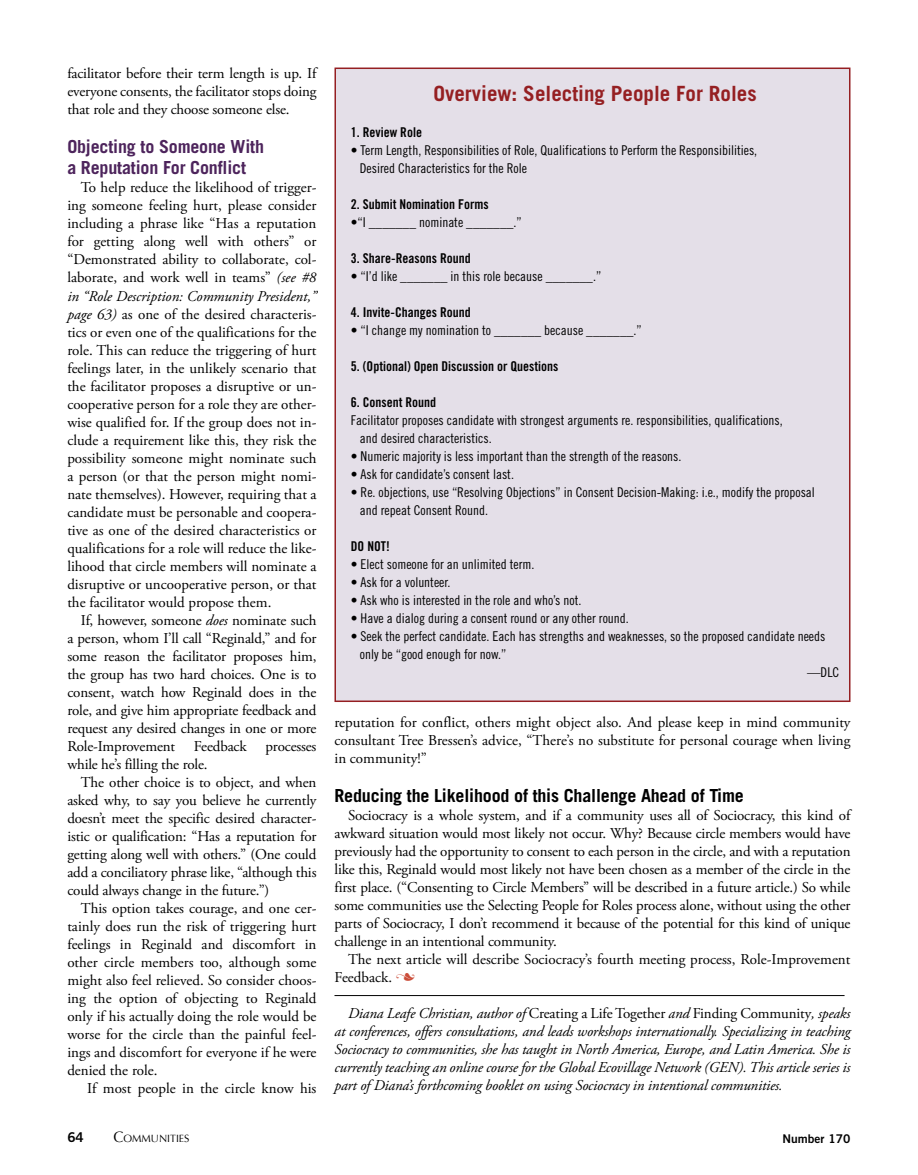
<style>
.page{position:relative;width:918px;height:1175px;background:#fff}
.page>*{position:absolute;margin:0;border:0;box-sizing:border-box;transform-origin:0 0}
.t1{font:700 21px "Trade Gothic";color:#951f22}
.t2{font:700 18px "Trade Gothic";letter-spacing:-.01em;color:#000}
.t3{font:700 18px/21px "Trade Gothic";letter-spacing:-.01em;color:#4d245c}
.t4{font:15px/18px "Adobe Garamond Pro";letter-spacing:-.01em;color:#000;text-align:justify}
.t5{font:italic 15px/18px "Adobe Garamond Pro";letter-spacing:-.01em;color:#000;text-align:justify}
.t6{font:13.5px/18px "Trade Gothic Cond Eighteen";color:#000}
.t7{font:13.5px "Trade Gothic Bold Cond Twenty";color:#000}
.t8{font:13.5px "Trade Gothic Bold Two";color:#000}
.t9{font:12px "Trade Gothic Bold Two";color:#000}
.t10{font:10.5px "Optima";color:#000}
.s1{font-style:italic}
.s2{font-family:"Type Embellishments One Let Plain";color:#cb4d39}
.s3{font-style:normal}
.s4{font-size:15px}
</style>
<div class="page">
<div style="left:334px;top:68px;width:516px;height:634px;background:#e4dfe8;border:2px solid #951f22"></div>
<hr style="left:335px;top:995px;width:510px;height:1px;background:#000">
<p class="t4" style="left:67px;top:65px;width:251px">facilitator before their term length is up. If everyone consents, the facilitator stops doing that role and they choose someone else.</p>
<p class="t3" style="left:67px;top:136px;width:198px">Objecting to Someone With a Reputation For Conflict</p>
<p class="t4" style="left:67px;top:179px;width:251px;text-indent:14px">To help reduce the likelihood of trigger&shy;ing someone feeling hurt, please consider including a phrase like “Has a reputation for getting along well with others” or “Demonstrated ability to collaborate, col&shy;laborate, and work well in teams” <span class="s1">(see #8 in “Role Description: Community President,” page 63)</span> as one of the desired characteris&shy;tics or even one of the qualifications for the role. This can reduce the triggering of hurt feelings later, in the unlikely scenario that the facilitator proposes a disruptive or un&shy;cooperative person for a role they are other&shy;wise qualified for. If the group does not in&shy;clude a requirement like this, they risk the possibility someone might nominate such a person (or that the person might nomi&shy;nate themselves). However, requiring that a candidate must be personable and coopera&shy;tive as one of the desired characteristics or qualifications for a role will reduce the like&shy;lihood that circle members will nominate a disruptive or uncooperative person, or that the facilitator would propose them.</p>
<p class="t4" style="left:67px;top:611px;width:251px;text-indent:14px">If, however, someone <span class="s1">does</span> nominate such a person, whom I’ll call “Reginald,” and for some reason the facilitator proposes him, the group has two hard choices. One is to consent, watch how Reginald does in the role, and give him appropriate feedback and request any desired changes in one or more Role-Improvement</p>
<p class="t4" style="left:194px;top:737px;width:54px">Feedback</p>
<p class="t4" style="left:266px;top:737px;width:52px">processes</p>
<p class="t4" style="left:67px;top:755px;width:142px">while he’s filling the role.</p>
<p class="t4" style="left:81px;top:773px;width:237px">The other choice is to object, and when</p>
<p class="t4" style="left:67px;top:791px;width:251px">asked why, to say you believe he currently</p>
<p class="t4" style="left:67px;top:809px;width:251px">doesn’t meet the specific desired character-</p>
<p class="t4" style="left:67px;top:827px;width:251px">istic or qualification: “Has a reputation for</p>
<p class="t4" style="left:67px;top:845px;width:251px">getting along well with others.” (One could</p>
<p class="t4" style="left:67px;top:863px;width:251px">add a conciliatory phrase like, “although this</p>
<p class="t4" style="left:67px;top:881px;width:204px">could always change in the future.”)</p>
<p class="t4" style="left:81px;top:899px;width:237px">This option takes courage, and one cer-</p>
<p class="t4" style="left:67px;top:917px;width:251px">tainly does run the risk of triggering hurt</p>
<p class="t4" style="left:67px;top:935px;width:251px">feelings in Reginald and discomfort in</p>
<p class="t4" style="left:67px;top:953px;width:251px">other circle members too, although some</p>
<p class="t4" style="left:67px;top:971px;width:251px">might also feel relieved. So consider choos-</p>
<p class="t4" style="left:67px;top:989px;width:251px">ing the option of objecting to Reginald</p>
<p class="t4" style="left:67px;top:1007px;width:251px">only if his actually doing the role would be</p>
<p class="t4" style="left:67px;top:1025px;width:251px">worse for the circle than the painful feel-</p>
<p class="t4" style="left:67px;top:1043px;width:251px">ings and discomfort for everyone if he were</p>
<p class="t4" style="left:67px;top:1061px;width:92px">denied the role.</p>
<p class="t4" style="left:87px;top:1079px;width:231px">If most people in the circle know his</p>
<h1 class="t1" style="left:433px;top:81px;width:325px">Overview: Selecting People For Roles</h1>
<p class="t7" style="left:351px;top:124px;width:73px">1. Review Role</p>
<p class="t6" style="left:360px;top:141px;width:399px;text-indent:-9px">• Term Length, Responsibilities of Role, Qualifications to Perform the Responsibilities,<br>Desired Characteristics for the Role</p>
<p class="t7" style="left:351px;top:196px;width:139px">2. Submit Nomination Forms</p>
<p class="t6" style="left:351px;top:213px;width:172px">•“I _______ nominate _______.”</p>
<p class="t7" style="left:351px;top:250px;width:121px">3. Share-Reasons Round</p>
<p class="t6" style="left:351px;top:267px;width:252px">• “I’d like _______ in this role because _______.”</p>
<p class="t7" style="left:351px;top:304px;width:121px">4. Invite-Changes Round</p>
<p class="t6" style="left:351px;top:321px;width:292px">• “I change my nomination to _______ because _______.”</p>
<p class="t7" style="left:351px;top:358px;width:209px">5. (Optional) Open Discussion or Questions</p>
<p class="t7" style="left:351px;top:394px;width:87px">6. Consent Round</p>
<p class="t6" style="left:360px;top:411px;width:424px;text-indent:-9px">Facilitator proposes candidate with strongest arguments re. responsibilities, qualifications, and desired characteristics.</p>
<p class="t6" style="left:351px;top:447px;width:332px">• Numeric majority is less important than the strength of the reasons.</p>
<p class="t6" style="left:351px;top:465px;width:165px">• Ask for candidate’s consent last.</p>
<p class="t6" style="left:360px;top:483px;width:457px;text-indent:-9px">• Re. objections, use “Resolving Objections” in Consent Decision-Making: i.e., modify the proposal and repeat Consent Round.</p>
<p class="t7" style="left:351px;top:538px;width:41px">DO NOT!</p>
<p class="t6" style="left:351px;top:555px;width:185px">• Elect someone for an unlimited term.</p>
<p class="t6" style="left:351px;top:573px;width:101px">• Ask for a volunteer.</p>
<p class="t6" style="left:351px;top:591px;width:232px">• Ask who is interested in the role and who’s not.</p>
<p class="t6" style="left:351px;top:609px;width:280px">• Have a dialog during a consent round or any other round.</p>
<p class="t6" style="left:351px;top:627px;width:476px">• Seek the perfect candidate. Each has strengths and weaknesses, so the proposed candidate needs</p>
<p class="t6" style="left:360px;top:645px;width:148px">only be “good enough for now.”</p>
<p class="t6" style="left:807px;top:663px;width:34px">—DLC</p>
<p class="t4" style="left:335px;top:713px;width:518px">reputation for conflict, others might object also. And please keep in mind community consultant Tree Bressen’s advice, “There’s no substitute for personal courage when living in community!”</p>
<p class="t2" style="left:335px;top:784px;width:411px">Reducing the Likelihood of this Challenge Ahead of Time</p>
<p class="t4" style="left:335px;top:806px;width:518px;text-indent:14px">Sociocracy is a whole system, and if a community uses all of Sociocracy, this kind of awkward situation would most likely not occur. Why? Because circle members would have previously had the opportunity to consent to each person in the circle, and with a reputation like this, Reginald would most likely not have been chosen as a member of the circle in the first place. (“Consenting to Circle Members” will be described in a future article.) So while some communities use the Selecting People for Roles process alone, without using the other parts of Sociocracy, I don’t recommend it because of the potential for this kind of unique challenge in an intentional community.</p>
<p class="t4" style="left:335px;top:950px;width:517px;text-indent:14px">The next article will describe Sociocracy’s fourth meeting process, Role-Improvement<br>Feedback. <span class="s2">n</span></p>
<p class="t5" style="left:335px;top:1004px;width:518px;text-indent:14px">Diana Leafe Christian, author of <span class="s3">Creating a Life Together</span> and <span class="s3">Finding Community</span>, speaks at conferences, offers consultations, and leads workshops internationally. Specializing in teaching Sociocracy to communities, she has taught in North America, Europe, and Latin America. She is currently teaching an online course for the Global Ecovillage Network (GEN). This article series is part of Diana’s forthcoming booklet on using Sociocracy in intentional communities.</p>
<p class="t8" style="left:67px;top:1129px;width:18px">64</p>
<p class="t10" style="left:114px;top:1132px;width:77px"><span class="s4">C</span>OMMUNITIES</p>
<p class="t9" style="left:782px;top:1130px;width:70px">Number 170</p>
</div>
